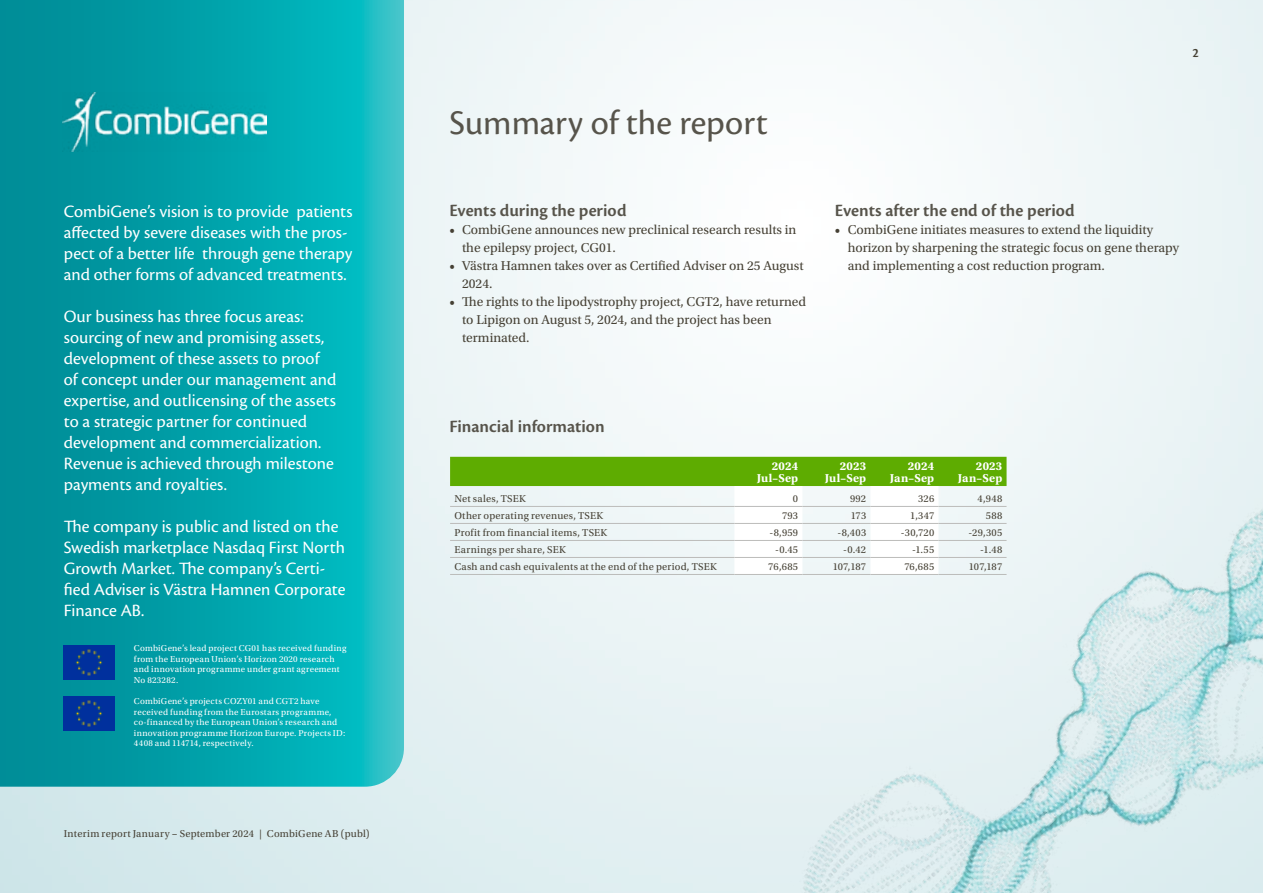
<style>
.page{position:relative;width:1263px;height:893px;background:#fff}
.page>*{position:absolute;margin:0;border:0;box-sizing:border-box;transform-origin:0 0}
.t1{font:36px "Cronos Pro";color:#57544b}
.t2{font:18px/21px "Cronos Pro";color:#fff}
.t3{font:600 18px "Cronos Pro";color:#57544b}
.t4{font:13.5px/18px "Utopia Std";color:#454034}
.t5{font:600 13.5px "Cronos Pro";color:#454034}
.t6{font:700 12px/12px "Utopia Std";letter-spacing:.015em;color:#fff;text-align:right}
.t7{font:10.5px "Utopia Std";letter-spacing:.02em;color:#454034}
.t8{font:9px/10.5px "Utopia Std";letter-spacing:.025em;color:#fff}
.s1{font-family:"Cronos Pro"}
</style>
<div class="page">
<img style="left:601px;top:124px;width:662px;height:769px">
<svg style="left:0;top:0;width:404px;height:787px;background:#05a4ac"></svg>
<img style="left:63px;top:93px;width:204px;height:59px">
<img style="left:64px;top:645px;width:51px;height:34px">
<img style="left:64px;top:696px;width:51px;height:34px">
<svg style="left:450px;top:457px;width:556px;height:117px"></svg>
<hr style="left:450px;top:506px;width:284px;height:1px;background:#bcbcba">
<hr style="left:734px;top:506px;width:68px;height:1px;background:#bcbcba">
<hr style="left:802px;top:506px;width:68px;height:1px;background:#bcbcba">
<hr style="left:870px;top:506px;width:68px;height:1px;background:#bcbcba">
<hr style="left:938px;top:506px;width:68px;height:1px;background:#bcbcba">
<hr style="left:450px;top:523px;width:284px;height:1px;background:#bcbcba">
<hr style="left:734px;top:523px;width:68px;height:1px;background:#bcbcba">
<hr style="left:802px;top:523px;width:68px;height:1px;background:#bcbcba">
<hr style="left:870px;top:523px;width:68px;height:1px;background:#bcbcba">
<hr style="left:938px;top:523px;width:68px;height:1px;background:#bcbcba">
<hr style="left:450px;top:540px;width:284px;height:1px;background:#bcbcba">
<hr style="left:734px;top:540px;width:68px;height:1px;background:#bcbcba">
<hr style="left:802px;top:540px;width:68px;height:1px;background:#bcbcba">
<hr style="left:870px;top:540px;width:68px;height:1px;background:#bcbcba">
<hr style="left:938px;top:540px;width:68px;height:1px;background:#bcbcba">
<hr style="left:450px;top:557px;width:284px;height:1px;background:#bcbcba">
<hr style="left:734px;top:557px;width:68px;height:1px;background:#bcbcba">
<hr style="left:802px;top:557px;width:68px;height:1px;background:#bcbcba">
<hr style="left:870px;top:557px;width:68px;height:1px;background:#bcbcba">
<hr style="left:938px;top:557px;width:68px;height:1px;background:#bcbcba">
<hr style="left:450px;top:574px;width:284px;height:1px;background:#bcbcba">
<hr style="left:734px;top:574px;width:68px;height:1px;background:#bcbcba">
<hr style="left:802px;top:574px;width:68px;height:1px;background:#bcbcba">
<hr style="left:870px;top:574px;width:68px;height:1px;background:#bcbcba">
<hr style="left:938px;top:574px;width:68px;height:1px;background:#bcbcba">
<p class="t2" style="left:64px;top:201px;width:290px">CombiGene’s vision is to provide patients affected by severe diseases with the pros&shy;pect of a better life through gene therapy and other forms of advanced treatments.</p>
<p class="t2" style="left:64px;top:306px;width:274px">Our business has three focus areas: sourcing of new and promising assets, development of these assets to proof of concept under our management and expertise, and outlicensing of the assets to a strategic partner for continued development and commercialization.<br>Revenue is achieved through milestone payments and royalties.</p>
<p class="t2" style="left:64px;top:516px;width:283px">The company is public and listed on the Swedish marketplace Nasdaq First North Growth Market. The company’s Certi&shy;fied Adviser is Västra Hamnen Corporate Finance AB.</p>
<p class="t8" style="left:134px;top:643px;width:214px">CombiGene’s lead project CG01 has received funding from the European Union’s Horizon 2020 research and innovation programme under grant agreement No 823282.</p>
<p class="t8" style="left:134px;top:696px;width:213px">CombiGene’s projects COZY01 and CGT2 have received funding from the Eurostars programme, co-financed by the European Union’s research and innovation programme Horizon Europe. Projects ID:<br>4408 and 114714, respectively.</p>
<p class="t7" style="left:64px;top:828px;width:307px">Interim report January <span class="s1">–</span> September 2024 | CombiGene AB (publ)</p>
<h1 class="t1" style="left:449px;top:102px;width:320px">Summary of the report</h1>
<p class="t3" style="left:449px;top:200px;width:179px">Events during the period</p>
<p class="t4" style="left:462px;top:221px;width:336px;text-indent:-13px">• CombiGene announces new preclinical research results in the epilepsy project, CG01.</p>
<p class="t4" style="left:462px;top:257px;width:343px;text-indent:-13px">• Västra Hamnen takes over as Certified Adviser on 25 August<br>2024.</p>
<p class="t4" style="left:462px;top:293px;width:346px;text-indent:-13px">• The rights to the lipodystrophy project, CGT2, have returned to Lipigon on August 5, 2024, and the project has been terminated.</p>
<p class="t5" style="left:1192px;top:45px;width:8px">2</p>
<p class="t3" style="left:835px;top:200px;width:241px">Events after the end of the period</p>
<p class="t4" style="left:848px;top:221px;width:333px;text-indent:-13px">• CombiGene initiates measures to extend the liquidity horizon by sharpening the strategic focus on gene therapy and implementing a cost reduction program.</p>
<p class="t3" style="left:449px;top:416px;width:157px">Financial information</p>
<p class="t6" style="left:757px;top:460px;width:43px">2024<br>Jul–Sep</p>
<p class="t6" style="left:825px;top:460px;width:43px">2023<br>Jul–Sep</p>
<p class="t6" style="left:890px;top:460px;width:46px">2024<br>Jan–Sep</p>
<p class="t6" style="left:958px;top:460px;width:46px">2023<br>Jan–Sep</p>
<p class="t7" style="left:454px;top:493px;width:73px">Net sales, TSEK</p>
<p class="t7" style="left:793px;top:493px;width:7px">0</p>
<p class="t7" style="left:850px;top:493px;width:18px">992</p>
<p class="t7" style="left:918px;top:493px;width:18px">326</p>
<p class="t7" style="left:977px;top:493px;width:26px">4,948</p>
<p class="t7" style="left:454px;top:510px;width:150px">Other operating revenues, TSEK</p>
<p class="t7" style="left:782px;top:510px;width:18px">793</p>
<p class="t7" style="left:851px;top:510px;width:17px">173</p>
<p class="t7" style="left:910px;top:510px;width:26px">1,347</p>
<p class="t7" style="left:986px;top:510px;width:18px">588</p>
<p class="t7" style="left:454px;top:527px;width:154px">Profit from financial items, TSEK</p>
<p class="t7" style="left:769px;top:527px;width:30px">-8,959</p>
<p class="t7" style="left:838px;top:527px;width:30px">-8,403</p>
<p class="t7" style="left:901px;top:527px;width:35px">-30,720</p>
<p class="t7" style="left:968px;top:527px;width:35px">-29,305</p>
<p class="t7" style="left:454px;top:544px;width:113px">Earnings per share, SEK</p>
<p class="t7" style="left:775px;top:544px;width:24px">-0.45</p>
<p class="t7" style="left:843px;top:544px;width:25px">-0.42</p>
<p class="t7" style="left:912px;top:544px;width:24px">-1.55</p>
<p class="t7" style="left:980px;top:544px;width:24px">-1.48</p>
<p class="t7" style="left:454px;top:561px;width:264px">Cash and cash equivalents at the end of the period, TSEK</p>
<p class="t7" style="left:768px;top:561px;width:31px">76,685</p>
<p class="t7" style="left:833px;top:561px;width:35px">107,187</p>
<p class="t7" style="left:904px;top:561px;width:31px">76,685</p>
<p class="t7" style="left:969px;top:561px;width:35px">107,187</p>
</div>
